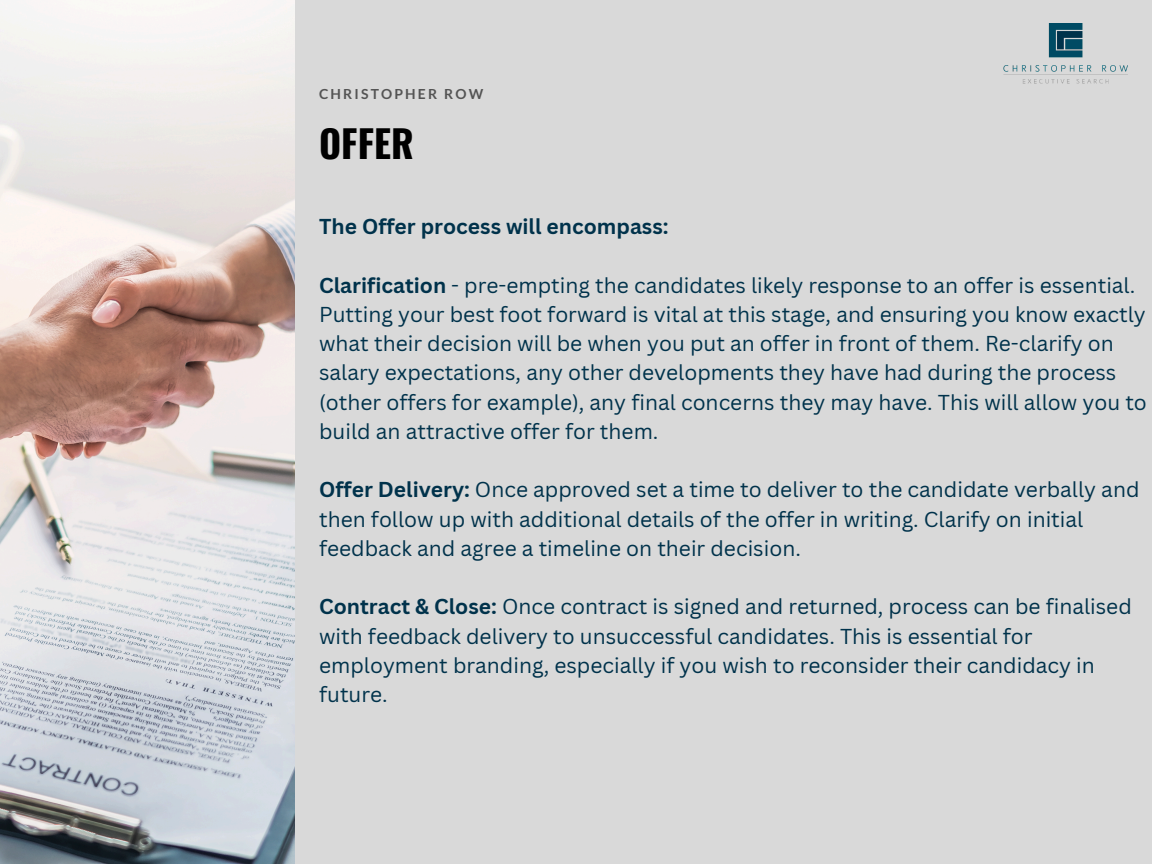
<style>
.page{position:relative;width:1152px;height:864px;background:#d9d9d9}
.page>*{position:absolute;margin:0;border:0;box-sizing:border-box;transform-origin:0 0}
.t1{font:700 37.8px "Oswald";color:#000}
.t2{font:21px/29.2px "Canva Sans";color:#00324b}
.t3{font:700 21px "Canva Sans";color:#00324b}
.t4{font:700 13.95px "Lato";letter-spacing:.155em;color:#545454}
.s1{font-weight:700}
</style>
<div class="page">
<img style="left:1003px;top:23px;width:124px;height:61px">
<img style="left:0;top:0;width:295px;height:864px">
<h3 class="t4" style="left:319px;top:85px;width:166px">CHRISTOPHER ROW</h3>
<h3 class="t1" style="left:319px;top:114px;width:96px">OFFER</h3>
<p class="t3" style="left:319px;top:212px;width:351px">The Offer process will encompass:</p>
<h1 class="t2" style="left:319px;top:270px;width:829px"><span class="s1">Clarification</span> - pre-empting the candidates likely response to an offer is essential.<br>Putting your best foot forward is vital at this stage, and ensuring you know exactly what their decision will be when you put an offer in front of them. Re-clarify on salary expectations, any other developments they have had during the process (other offers for example), any final concerns they may have. This will allow you to build an attractive offer for them.</h1>
<h2 class="t2" style="left:319px;top:474px;width:822px"><span class="s1">Offer Delivery:</span> Once approved set a time to deliver to the candidate verbally and then follow up with additional details of the offer in writing. Clarify on initial feedback and agree a timeline on their decision.</h2>
<h3 class="t2" style="left:319px;top:591px;width:814px"><span class="s1">Contract &amp; Close:</span> Once contract is signed and returned, process can be finalised with feedback delivery to unsuccessful candidates. This is essential for employment branding, especially if you wish to reconsider their candidacy in future.</h3>
</div>
